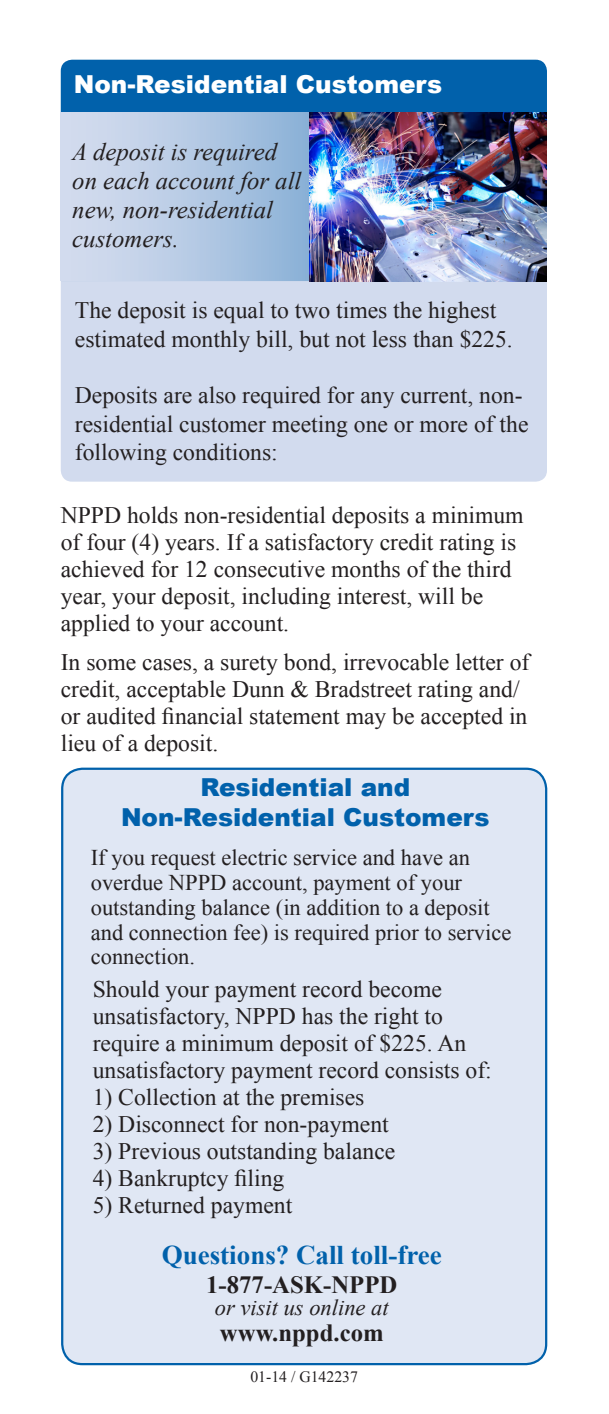
<style>
.page{position:relative;width:609px;height:1414px;background:#fff}
.page>*{position:absolute;margin:0;border:0;box-sizing:border-box;transform-origin:0 0}
.t1{font:700 27px "Times New Roman";color:#0161ab}
.t2{font:italic 24.75px/29.2px "Times New Roman";color:#231f20}
.t3{font:900 24.75px/29.7px "Arial";color:#0161ab;text-align:center}
.t4{font:700 24.75px "Times New Roman";color:#231f20}
.t5{font:900 24.75px "Arial";color:#fff}
.t6{font:23.62px/27px "Times New Roman";color:#231f20}
.t7{font:22.5px/24.8px "Times New Roman";color:#231f20}
.t8{font:italic 22.5px "Times New Roman";color:#231f20}
.t9{font:15.75px "Times New Roman";color:#231f20}
</style>
<div class="page">
<div style="left:62px;top:769px;width:484px;height:595px;background:#e0e7f4;border-radius:20px"></div>
<div style="left:61px;top:768px;width:486px;height:597px;border:2px solid #0161ab;border-radius:20px"></div>
<div style="left:61px;top:281px;width:486px;height:201px;background:#d2dbee"></div>
<div style="left:61px;top:60px;width:486px;height:53px;background:#0161ab"></div>
<svg style="left:61px;top:113px;width:248px;height:168px;background:#b4c9e4"></svg>
<img style="left:309px;top:112px;width:238px;height:169px">
<p class="t5" style="left:74px;top:66px;width:370px">Non-Residential Customers</p>
<p class="t2" style="left:72px;top:136px;width:231px">A deposit is required on each account for all new, non-residential customers.</p>
<p class="t6" style="left:75px;top:296px;width:439px;line-height:28.3px">The deposit is equal to two times the highest estimated monthly bill, but not less than $225.</p>
<p class="t6" style="left:75px;top:381px;width:455px;line-height:28.3px">Deposits are also required for any current, non&shy;residential customer meeting one or more of the following conditions:</p>
<p class="t6" style="left:61px;top:502px;width:464px">NPPD holds non-residential deposits a minimum of four (4) years. If a satisfactory credit rating is achieved for 12 consecutive months of the third year, your deposit, including interest, will be applied to your account.</p>
<p class="t6" style="left:61px;top:648px;width:470px">In some cases, a surety bond, irrevocable letter of credit, acceptable Dunn &amp; Bradstreet rating and/ or audited financial statement may be accepted in lieu of a deposit.</p>
<p class="t3" style="left:121px;top:771px;width:370px">Residential and<br>Non-Residential Customers</p>
<p class="t7" style="left:91px;top:845px;width:422px">If you request electric service and have an overdue NPPD account, payment of your outstanding balance (in addition to a deposit and connection fee) is required prior to service connection.</p>
<p class="t6" style="left:93px;top:975px;width:400px">Should your payment record become unsatisfactory, NPPD has the right to require a minimum deposit of $225. An unsatisfactory payment record consists of:</p>
<p class="t6" style="left:93px;top:1083px;width:273px">1) Collection at the premises</p>
<p class="t6" style="left:93px;top:1110px;width:297px">2) Disconnect for non-payment</p>
<p class="t6" style="left:93px;top:1137px;width:304px">3) Previous outstanding balance</p>
<p class="t6" style="left:93px;top:1164px;width:193px">4) Bankruptcy filing</p>
<p class="t6" style="left:93px;top:1191px;width:201px">5) Returned payment</p>
<p class="t1" style="left:162px;top:1236px;width:281px">Questions? Call toll-free</p>
<p class="t4" style="left:206px;top:1268px;width:193px">1-877-ASK-NPPD</p>
<p class="t4" style="left:220px;top:1315px;width:165px">www.nppd.com</p>
<p class="t8" style="left:215px;top:1292px;width:175px">or visit us online at</p>
<p class="t9" style="left:250px;top:1366px;width:109px">01-14 / G142237</p>
</div>
